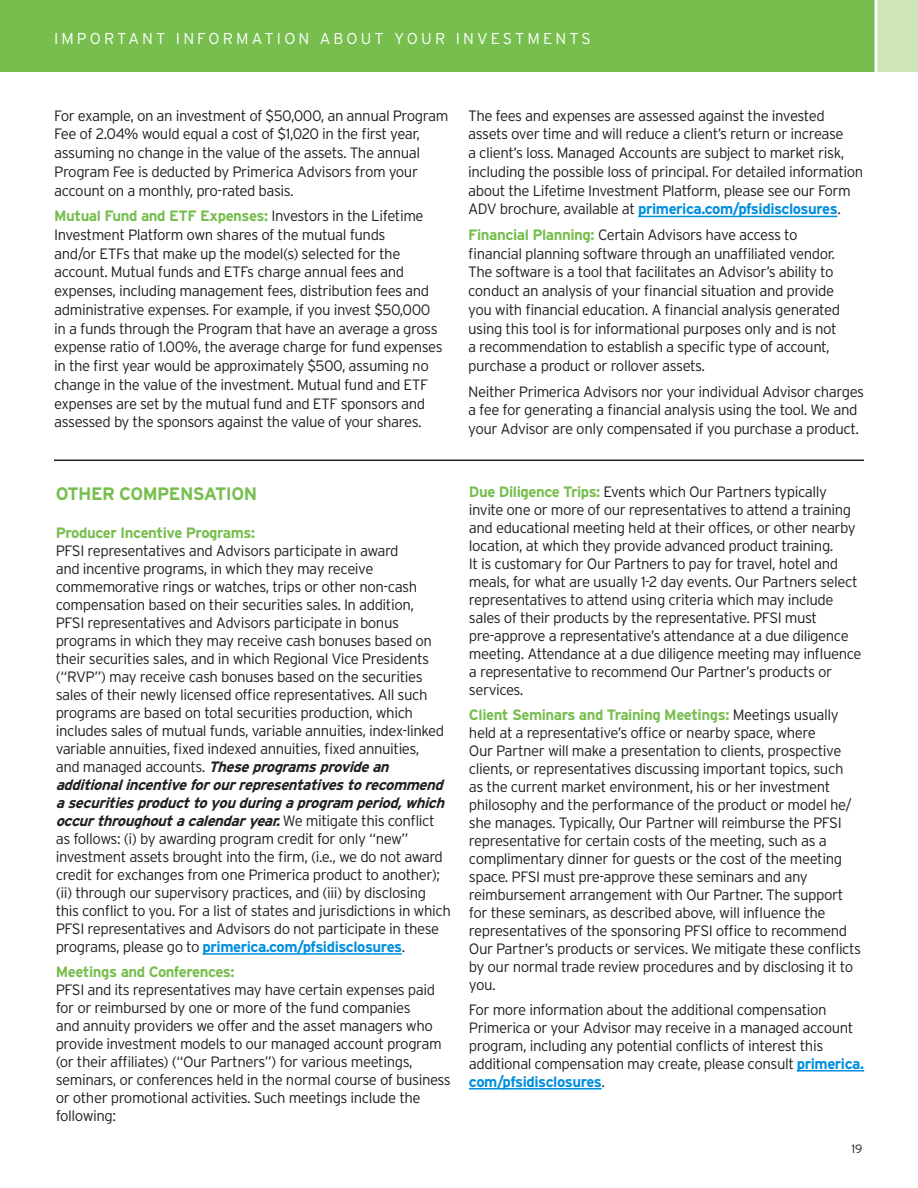
<style>
.page{position:relative;width:918px;height:1188px;background:#fff}
.page>*{position:absolute;margin:0;border:0;box-sizing:border-box;transform-origin:0 0}
.Main_Head__ps{font:700 18px "Interstate";letter-spacing:-.03em;color:#77be4e}
.t1{font:300 15.75px "Interstate";letter-spacing:.2em;color:#fff}
.Body_Text__ps{font:300 15px/18px "Interstate";letter-spacing:-.03em;color:#231f20}
.t2{font:300 12px "Interstate";color:#231f20}
.s1{font-weight:700;color:#77be4e}
.s2{font-weight:700;color:#008fde}
.s3{font-weight:700;font-style:italic}
</style>
<div class="page">
<div style="left:0;top:0;width:918px;height:72px;background:#77be4e"></div>
<div style="left:876px;top:0;width:42px;height:72px;background:#cde5b7"></div>
<svg style="left:874px;top:0;width:4px;height:72px"></svg>
<hr style="left:638px;top:216px;width:199px;height:1px;background:#008fde">
<hr style="left:203px;top:953px;width:199px;height:2px;background:#008fde">
<hr style="left:797px;top:1070px;width:67px;height:2px;background:#008fde">
<hr style="left:469px;top:1088px;width:133px;height:2px;background:#008fde">
<hr style="left:54px;top:460px;width:810px;height:1px;background:#231f20">
<p class="t1" style="left:54px;top:30px;width:538px">IMPORTANT INFORMATION ABOUT YOUR INVESTMENTS</p>
<p class="Body_Text__ps" style="left:54px;top:106px;width:396px;line-height:18.8px">For example, on an investment of $50,000, an annual Program Fee of 2.04% would equal a cost of $1,020 in the first year, assuming no change in the value of the assets. The annual Program Fee is deducted by Primerica Advisors from your account on a monthly, pro-rated basis.</p>
<p class="Body_Text__ps" style="left:54px;top:206px;width:390px;line-height:18.8px"><span class="s1">Mutual Fund and ETF Expenses:</span> Investors in the Lifetime Investment Platform own shares of the mutual funds<br>and/or ETFs that make up the model(s) selected for the account. Mutual funds and ETFs charge annual fees and expenses, including management fees, distribution fees and administrative expenses. For example, if you invest $50,000 in a funds through the Program that have an average a gross expense ratio of 1.00%, the average charge for fund expenses in the first year would be approximately $500, assuming no change in the value of the investment. Mutual fund and ETF expenses are set by the mutual fund and ETF sponsors and assessed by the sponsors against the value of your shares.</p>
<p class="Body_Text__ps" style="left:468px;top:106px;width:397px;line-height:18.8px">The fees and expenses are assessed against the invested assets over time and will reduce a client’s return or increase<br>a client’s loss. Managed Accounts are subject to market risk, including the possible loss of principal. For detailed information about the Lifetime Investment Platform, please see our Form ADV brochure, available at <span class="s2">primerica.com/pfsidisclosures</span>.</p>
<p class="Body_Text__ps" style="left:468px;top:225px;width:373px;line-height:18.8px"><span class="s1">Financial Planning:</span> Certain Advisors have access to financial planning software through an unaffiliated vendor.<br>The software is a tool that facilitates an Advisor’s ability to conduct an analysis of your financial situation and provide you with financial education. A financial analysis generated using this tool is for informational purposes only and is not a recommendation to establish a specific type of account, purchase a product or rollover assets.</p>
<p class="Body_Text__ps" style="left:468px;top:382px;width:398px;line-height:18.8px">Neither Primerica Advisors nor your individual Advisor charges a fee for generating a financial analysis using the tool. We and your Advisor are only compensated if you purchase a product.</p>
<p class="Main_Head__ps" style="left:56px;top:483px;width:203px">OTHER COMPENSATION</p>
<p class="Body_Text__ps" style="left:56px;top:524px;width:397px"><span class="s1">Producer Incentive Programs:<br></span>PFSI representatives and Advisors participate in award<br>and incentive programs, in which they may receive commemorative rings or watches, trips or other non-cash compensation based on their securities sales. In addition,<br>PFSI representatives and Advisors participate in bonus programs in which they may receive cash bonuses based on their securities sales, and in which Regional Vice Presidents (“RVP”) may receive cash bonuses based on the securities sales of their newly licensed office representatives. All such programs are based on total securities production, which includes sales of mutual funds, variable annuities, index-linked variable annuities, fixed indexed annuities, fixed annuities,<br>a n d m a n a g e d a c c o u n t s . <span class="s3">Theseprogramsprovidean additionalincentiveforourrepresentativestorecommend asecuritiesproducttoyouduringaprogram period,which occurthroughoutacalendaryear.</span>W e m i t i g a t e t h i s c o n fl i c t as follows: (i) by awarding program credit for only “new” investment assets brought into the firm, (i.e., we do not award credit for exchanges from one Primerica product to another); (ii) through our supervisory practices, and (iii) by disclosing this conflict to you. For a list of states and jurisdictions in which PFSI representatives and Advisors do not participate in these programs, please go to <span class="s2">primerica.com/pfsidisclosures</span>.</p>
<p class="Body_Text__ps" style="left:56px;top:962px;width:397px"><span class="s1">Meetings and Conferences:<br></span>PFSI and its representatives may have certain expenses paid for or reimbursed by one or more of the fund companies<br>and annuity providers we offer and the asset managers who provide investment models to our managed account program (or their affiliates) (“Our Partners”) for various meetings, seminars, or conferences held in the normal course of business or other promotional activities. Such meetings include the following:</p>
<p class="Body_Text__ps" style="left:469px;top:483px;width:394px"><span class="s1">Due Diligence Trips:</span> Events which Our Partners typically invite one or more of our representatives to attend a training and educational meeting held at their offices, or other nearby location, at which they provide advanced product training.<br>It is customary for Our Partners to pay for travel, hotel and meals, for what are usually 1-2 day events. Our Partners select representatives to attend using criteria which may include sales of their products by the representative. PFSI must pre-approve a representative’s attendance at a due diligence meeting. Attendance at a due diligence meeting may influence a representative to recommend Our Partner’s products or services.</p>
<p class="Body_Text__ps" style="left:469px;top:706px;width:394px"><span class="s1">Client Seminars and Training Meetings:</span> Meetings usually held at a representative’s office or nearby space, where<br>Our Partner will make a presentation to clients, prospective clients, or representatives discussing important topics, such as the current market environment, his or her investment philosophy and the performance of the product or model he/ she manages. Typically, Our Partner will reimburse the PFSI representative for certain costs of the meeting, such as a complimentary dinner for guests or the cost of the meeting space. PFSI must pre-approve these seminars and any reimbursement arrangement with Our Partner. The support for these seminars, as described above, will influence the representatives of the sponsoring PFSI office to recommend Our Partner’s products or services. We mitigate these conflicts by our normal trade review procedures and by disclosing it to you.</p>
<p class="Body_Text__ps" style="left:469px;top:1000px;width:397px">For more information about the additional compensation Primerica or your Advisor may receive in a managed account program, including any potential conflicts of interest this additional compensation may create, please consult <span class="s2">primerica. com/pfsidisclosures</span>.</p>
<p class="t2" style="left:851px;top:1142px;width:13px">19</p>
</div>
